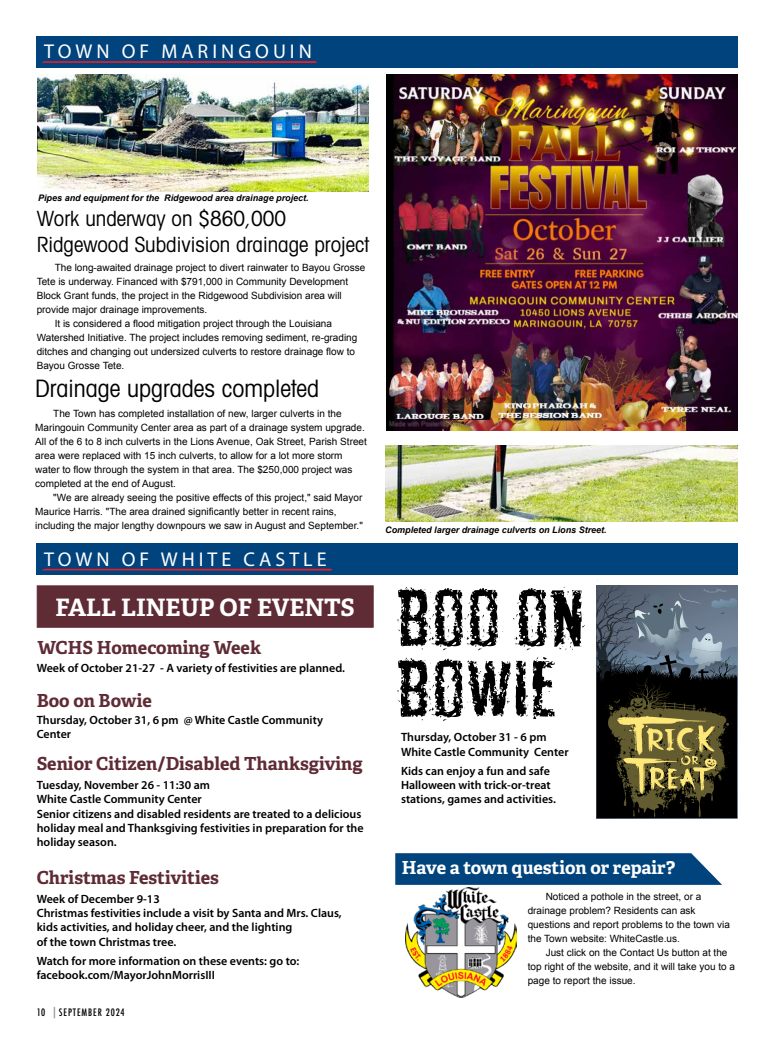
<style>
.page{position:relative;width:774px;height:1044px;background:#fff}
.page>*{position:absolute;margin:0;border:0;box-sizing:border-box;transform-origin:0 0}
.t1{font:77.2px/70.8px "Demon Sker";letter-spacing:-.02em;color:#000}
.t2{font:condensed 24px "Avant Garde";color:#000}
.t3{font:700 24px "Adelle";color:#fff}
.t4{font:condensed 21px/26.6px "Avant Garde";color:#000}
.t5{font:20px "Myriad Pro";letter-spacing:.2em;color:#fff}
.t6{font:700 18px "Adelle";color:#5f2b35}
.t7{font:700 18px "Adelle";letter-spacing:-.005em;color:#fff}
.t8{font:600 12px/14.4px "Myriad Pro";color:#000}
.t9{font:10px/14px "Arial";color:#000}
.t10{font:500 condensed 10px "Futura";letter-spacing:.09em;color:#000}
.t11{font:italic 700 9px "Arial";color:#000}
.s1{font-size:12px;color:#939598}
</style>
<div class="page">
<svg style="left:395px;top:853px;width:327px;height:32px;background:#0e4d84"></svg>
<div style="left:36px;top:36px;width:702px;height:32px;background:#00437d"></div>
<svg style="left:42px;top:61px;width:275px;height:2px"></svg>
<div style="left:36px;top:544px;width:702px;height:31px;background:#00437d"></div>
<svg style="left:42px;top:569px;width:290px;height:2px"></svg>
<img style="left:611px;top:584px;width:15px;height:4px">
<svg style="left:597px;top:588px;width:140px;height:230px;background:#4a4d42"></svg>
<div style="left:37px;top:585px;width:337px;height:43px;background:#5f2b35;border:1px solid #5f2b35"></div>
<img style="left:405px;top:888px;width:111px;height:110px">
<img style="left:37px;top:74px;width:331px;height:117px">
<img style="left:385px;top:446px;width:352px;height:76px">
<img style="left:387px;top:74px;width:351px;height:357px">
<h3 class="t5" style="left:44px;top:41px;width:269px">TOWN OF MARINGOUIN</h3>
<p class="t11" style="left:38px;top:193px;width:272px">Pipes and equipment for the Ridgewood area drainage project.</p>
<h3 class="t4" style="left:37px;top:204px;width:334px">Work underway on $860,000<br>Ridgewood Subdivision drainage project</h3>
<p class="t9" style="left:55px;top:260px;width:312px">The long-awaited drainage project to divert rainwater to Bayou Grosse</p>
<p class="t9" style="left:37px;top:274px;width:313px">Tete is underway. Financed with $791,000 in Community Development</p>
<p class="t9" style="left:37px;top:288px;width:307px">Block Grant funds, the project in the Ridgewood Subdivision area will</p>
<p class="t9" style="left:37px;top:302px;width:172px">provide major drainage improvements.</p>
<p class="t9" style="left:55px;top:316px;width:279px">It is considered a flood mitigation project through the Louisiana</p>
<p class="t9" style="left:37px;top:330px;width:322px">Watershed Initiative. The project includes removing sediment, re-grading</p>
<p class="t9" style="left:37px;top:344px;width:320px">ditches and changing out undersized culverts to restore drainage flow to</p>
<p class="t9" style="left:37px;top:358px;width:89px">Bayou Grosse Tete.</p>
<h2 class="t2" style="left:35px;top:373px;width:285px">Drainage upgrades completed</h2>
<p class="t9" style="left:35px;top:407px;width:333px;text-indent:18px">The Town has completed installation of new, larger culverts in the Maringouin Community Center area as part of a drainage system upgrade.<br>All of the 6 to 8 inch culverts in the Lions Avenue, Oak Street, Parish Street area were replaced with 15 inch culverts, to allow for a lot more storm water to flow through the system in that area. The $250,000 project was completed at the end of August.</p>
<p class="t9" style="left:35px;top:491px;width:329px;text-indent:18px">"We are already seeing the positive effects of this project," said Mayor<br>Maurice Harris. "The area drained significantly better in recent rains, including the major lengthy downpours we saw in August and September."</p>
<h3 class="t5" style="left:44px;top:548px;width:284px">TOWN OF WHITE CASTLE</h3>
<h2 class="t3" style="left:56px;top:592px;width:301px">FALL LINEUP OF EVENTS</h2>
<h3 class="t6" style="left:37px;top:636px;width:225px">WCHS Homecoming Week</h3>
<p class="t8" style="left:37px;top:661px;width:310px">Week of October 21-27 - A variety of festivities are planned.</p>
<h3 class="t6" style="left:37px;top:689px;width:117px">Boo on Bowie</h3>
<p class="t8" style="left:37px;top:713px;width:288px">Thursday, October 31, 6 pm @ White Castle Community<br>Center</p>
<h3 class="t6" style="left:37px;top:752px;width:328px">Senior Citizen/Disabled Thanksgiving</h3>
<p class="t8" style="left:37px;top:778px;width:328px">Tuesday, November 26 - 11:30 am<br>White Castle Community Center<br>Senior citizens and disabled residents are treated to a delicious holiday meal and Thanksgiving festivities in preparation for the holiday season.</p>
<h3 class="t6" style="left:37px;top:866px;width:184px">Christmas Festivities</h3>
<p class="t8" style="left:37px;top:891px;width:307px">Week of December 9-13<br>Christmas festivities include a visit by Santa and Mrs. Claus, kids activities, and holiday cheer, and the lighting<br>of the town Christmas tree.</p>
<p class="t8" style="left:37px;top:954px;width:264px">Watch for more information on these events: go to: facebook.com/MayorJohnMorrisIII</p>
<p class="t10" style="left:37px;top:1006px;width:90px">10 <span class="s1">|</span>SEPTEMBER 2024</p>
<p class="t11" style="left:385px;top:525px;width:223px">Completed larger drainage culverts on Lions Street.</p>
<h1 class="t1" style="left:397px;top:587px;width:189px">BOO ON<br>BOWIE</h1>
<p class="t8" style="left:401px;top:730px;width:169px">Thursday, October 31 - 6 pm<br>White Castle Community Center</p>
<p class="t8" style="left:401px;top:764px;width:156px">Kids can enjoy a fun and safe<br>Halloween with trick-or-treat stations, games and activities.</p>
<h3 class="t7" style="left:402px;top:856px;width:275px">Have a town question or repair?</h3>
<p class="t9" style="left:528px;top:890px;width:204px;text-indent:18px">Noticed a pothole in the street, or a drainage problem? Residents can ask questions and report problems to the town via the Town website: WhiteCastle.us.</p>
<p class="t9" style="left:528px;top:946px;width:209px;text-indent:18px">Just click on the Contact Us button at the top right of the website, and it will take you to a page to report the issue.</p>
</div>
